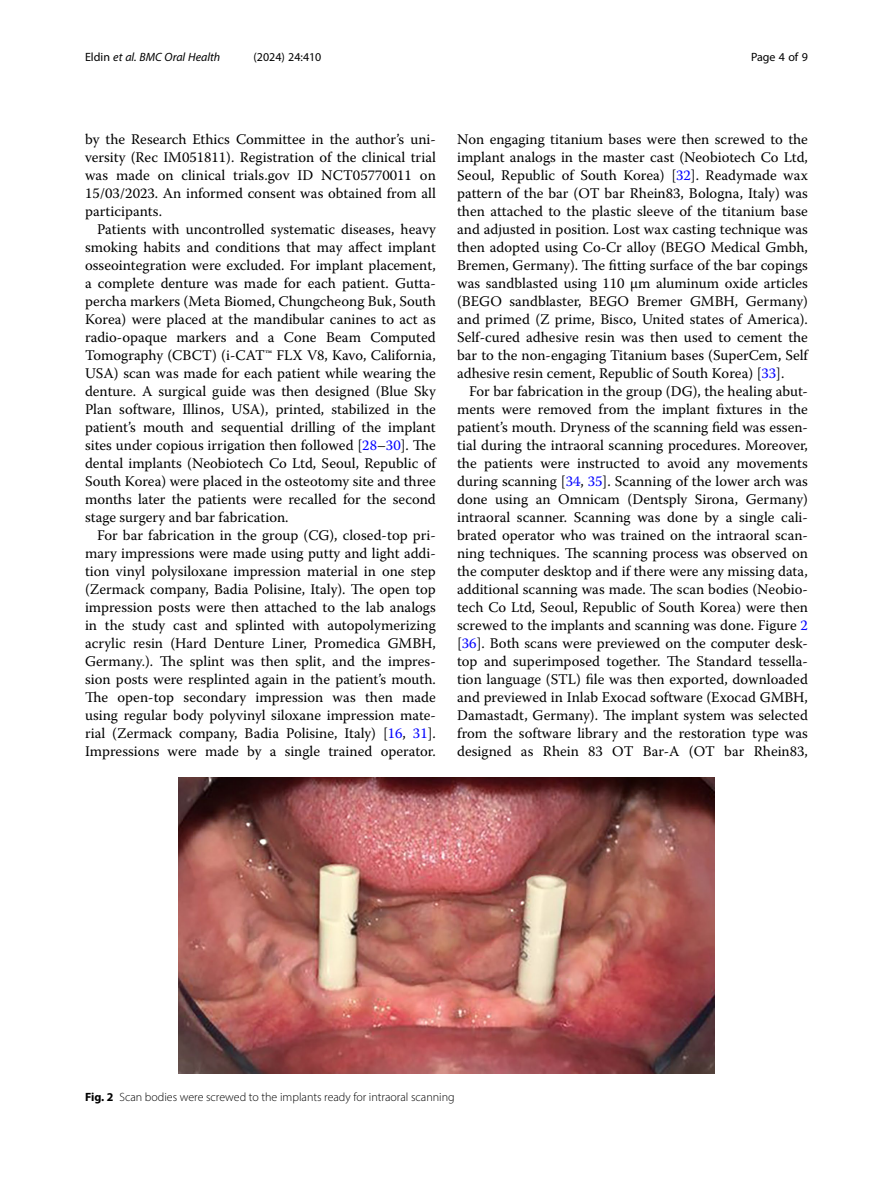
<style>
.page{position:relative;width:893px;height:1191px;background:#fff}
.page>*{position:absolute;margin:0;border:0;box-sizing:border-box;transform-origin:0 0}
.Body_Text_Indent{font:14.7px/18px "Warnock Pro";color:#000;text-align:justify}
.Body_Text{font:14.7px/18px "Warnock Pro";color:#000;text-align:justify}
.Figure_Caption{font:300 12px "Myriad Pro";color:#000}
.t1{font:italic 12px "Myriad Pro";color:#000}
.t2{font:12px "Myriad Pro";color:#000}
.s1{font-style:normal}
.s2{color:#00f}
.s3{font-weight:700}
</style>
<div class="page">
<img style="left:179px;top:777px;width:535px;height:297px">
<p class="t1" style="left:85px;top:50px;width:137px"><span class="s1">Eldin</span> et al. BMC Oral Health</p>
<p class="t2" style="left:253px;top:50px;width:70px">(2024) 24:410</p>
<p class="t2" style="left:751px;top:50px;width:58px">Page 4 of 9</p>
<p class="Body_Text" style="left:85px;top:130px;width:352px">by the Research Ethics Committee in the author’s uni&shy;versity (Rec IM051811). Registration of the clinical trial was made on clinical trials.gov ID NCT05770011 on 15/03/2023. An informed consent was obtained from all participants.</p>
<p class="Body_Text_Indent" style="left:85px;top:220px;width:352px;text-indent:12px">Patients with uncontrolled systematic diseases, heavy smoking habits and conditions that may affect implant osseointegration were excluded. For implant placement, a complete denture was made for each patient. Gutta&shy;percha markers (Meta Biomed, Chungcheong Buk, South Korea) were placed at the mandibular canines to act as radio-opaque markers and a Cone Beam Computed Tomography (CBCT) (i-CAT™ FLX V8, Kavo, California, USA) scan was made for each patient while wearing the denture. A surgical guide was then designed (Blue Sky Plan software, Illinos, USA), printed, stabilized in the patient’s mouth and sequential drilling of the implant sites under copious irrigation then followed [<span class="s2">28</span>–<span class="s2">30</span>]. The dental implants (Neobiotech Co Ltd, Seoul, Republic of South Korea) were placed in the osteotomy site and three months later the patients were recalled for the second stage surgery and bar fabrication.</p>
<p class="Body_Text_Indent" style="left:85px;top:526px;width:352px;text-indent:12px">For bar fabrication in the group (CG), closed-top pri&shy;mary impressions were made using putty and light addi&shy;tion vinyl polysiloxane impression material in one step (Zermack company, Badia Polisine, Italy). The open top impression posts were then attached to the lab analogs in the study cast and splinted with autopolymerizing acrylic resin (Hard Denture Liner, Promedica GMBH, Germany.). The splint was then split, and the impres&shy;sion posts were resplinted again in the patient’s mouth.<br>The open-top secondary impression was then made using regular body polyvinyl siloxane impression mate&shy;rial (Zermack company, Badia Polisine, Italy) [<span class="s2">16</span>, <span class="s2">31</span>].<br>Impressions were made by a single trained operator.</p>
<p class="Body_Text_Indent" style="left:457px;top:130px;width:352px">Non engaging titanium bases were then screwed to the implant analogs in the master cast (Neobiotech Co Ltd, Seoul, Republic of South Korea) [<span class="s2">32</span>]. Readymade wax pattern of the bar (OT bar Rhein83, Bologna, Italy) was then attached to the plastic sleeve of the titanium base and adjusted in position. Lost wax casting technique was then adopted using Co-Cr alloy (BEGO Medical Gmbh, Bremen, Germany). The fitting surface of the bar copings was sandblasted using 110 μm aluminum oxide articles (BEGO sandblaster, BEGO Bremer GMBH, Germany) and primed (Z prime, Bisco, United states of America).<br>Self-cured adhesive resin was then used to cement the bar to the non-engaging Titanium bases (SuperCem, Self adhesive resin cement, Republic of South Korea) [<span class="s2">33</span>].</p>
<p class="Body_Text_Indent" style="left:457px;top:382px;width:352px;text-indent:12px">For bar fabrication in the group (DG), the healing abut&shy;ments were removed from the implant fixtures in the patient’s mouth. Dryness of the scanning field was essen&shy;tial during the intraoral scanning procedures. Moreover, the patients were instructed to avoid any movements during scanning [<span class="s2">34</span>, <span class="s2">35</span>]. Scanning of the lower arch was done using an Omnicam (Dentsply Sirona, Germany) intraoral scanner. Scanning was done by a single cali&shy;brated operator who was trained on the intraoral scan&shy;ning techniques. The scanning process was observed on the computer desktop and if there were any missing data, additional scanning was made. The scan bodies (Neobio&shy;tech Co Ltd, Seoul, Republic of South Korea) were then screwed to the implants and scanning was done. Figure <span class="s2">2 </span>[<span class="s2">36</span>]. Both scans were previewed on the computer desk&shy;top and superimposed together. The Standard tessella&shy;tion language (STL) file was then exported, downloaded and previewed in Inlab Exocad software (Exocad GMBH, Damastadt, Germany). The implant system was selected from the software library and the restoration type was designed as Rhein 83 OT Bar-A (OT bar Rhein83,</p>
<p class="Figure_Caption" style="left:85px;top:1089px;width:371px"><span class="s3">Fig. 2</span> Scan bodies were screwed to the implants ready for intraoral scanning</p>
</div>
